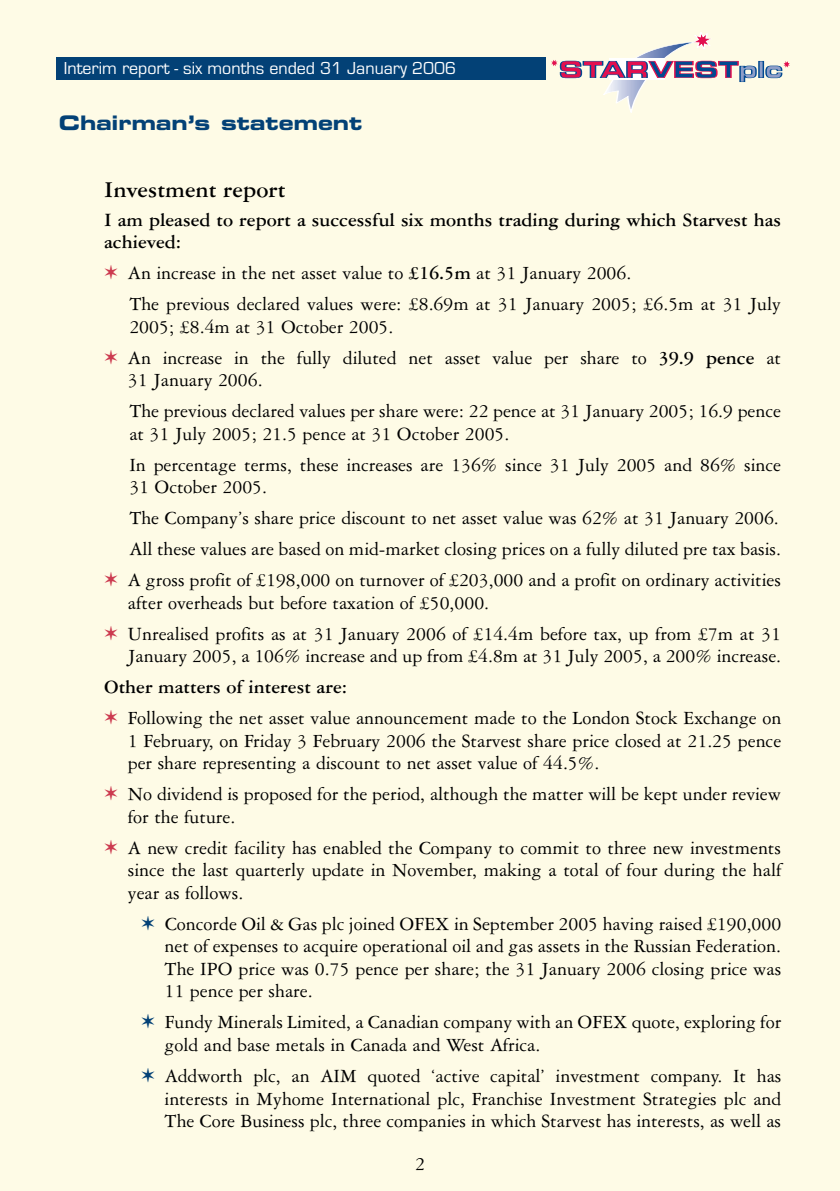
<style>
.page{position:relative;width:840px;height:1191px;background:#fff}
.page>*{position:absolute;margin:0;border:0;box-sizing:border-box;transform-origin:0 0}
.t1{font:700 24px "American Garamond BT";color:#000}
.t2{font:20px/22.4px "American Garamond BT";color:#000}
.t3{font:700 20px/22.4px "American Garamond BT";color:#000}
.t4{font:20px "Eurostile Bold Extended Two";color:#034176}
.t5{font:18px "Eurostile";color:#fff}
.s1{color:#cc3a4f}
.s2{font-weight:700}
.s3{color:#034176}
</style>
<div class="page">
<div style="left:0;top:0;width:839px;height:1191px;background:#fefbe6"></div>
<div style="left:57px;top:57px;width:488px;height:22px;background:#034176"></div>
<svg style="left:551px;top:32px;width:205px;height:80px"></svg>
<hr style="left:758px;top:61px;width:4px;height:17px;background:#8e9ec8">
<div style="left:758px;top:61px;width:5px;height:17px;border:1px solid #014990"></div>
<svg style="left:764px;top:61px;width:25px;height:17px"></svg>
<p class="t5" style="left:64px;top:57px;width:394px">Interim report - six months ended 31 January 2006</p>
<p class="t4" style="left:59px;top:115px;width:305px">Chairman’s statement</p>
<p class="t1" style="left:104px;top:183px;width:183px">Investment report</p>
<p class="t3" style="left:104px;top:210px;width:678px">I am pleased to report a successful six months trading during which Starvest has achieved:</p>
<p class="t2" style="left:129px;top:260px;width:652px;line-height:31px;text-indent:-25px"><span class="s1">✶</span> An increase in the net asset value to <span class="s2">£16.5m</span> at 31 January 2006.<br>The previous declared values were: £8.69m at 31 January 2005; £6.5m at 31 July</p>
<p class="t2" style="left:104px;top:313px;width:678px;line-height:31px;text-indent:25px">2005; £8.4m at 31 October 2005.<br><span class="s1">✶</span> An increase in the fully diluted net asset value per share to <span class="s2">39.9 pence</span> at</p>
<p class="t2" style="left:128px;top:367px;width:654px;line-height:31px">31 January 2006.<br>The previous declared values per share were: 22 pence at 31 January 2005; 16.9 pence</p>
<p class="t2" style="left:129px;top:420px;width:653px;line-height:31px">at 31 July 2005; 21.5 pence at 31 October 2005.<br>In percentage terms, these increases are 136% since 31 July 2005 and 86% since</p>
<p class="t2" style="left:129px;top:478px;width:139px">31 October 2005.</p>
<p class="t2" style="left:129px;top:509px;width:650px">The Company’s share price discount to net asset value was 62% at 31 January 2006.</p>
<p class="t2" style="left:129px;top:540px;width:653px">All these values are based on mid-market closing prices on a fully diluted pre tax basis.</p>
<p class="t2" style="left:104px;top:571px;width:678px"><span class="s1">✶</span> A gross profit of £198,000 on turnover of £203,000 and a profit on ordinary activities</p>
<p class="t2" style="left:104px;top:589px;width:678px;line-height:31px;text-indent:24px">after overheads but before taxation of £50,000.<br><span class="s1">✶</span> Unrealised profits as at 31 January 2006 of £14.4m before tax, up from £7m at 31</p>
<p class="t2" style="left:128px;top:647px;width:654px">January 2005, a 106% increase and up from £4.8m at 31 July 2005, a 200% increase.</p>
<p class="t2" style="left:104px;top:674px;width:678px;line-height:31px"><span class="s2">Other matters of interest are:<br></span><span class="s1">✶</span> Following the net asset value announcement made to the London Stock Exchange on</p>
<p class="t2" style="left:128px;top:731px;width:654px">1 February, on Friday 3 February 2006 the Starvest share price closed at 21.25 pence per share representing a discount to net asset value of 44.5%.</p>
<p class="t2" style="left:128px;top:785px;width:654px;text-indent:-24px"><span class="s1">✶</span> No dividend is proposed for the period, although the matter will be kept under review for the future.</p>
<p class="t2" style="left:128px;top:838px;width:654px;text-align:justify;text-indent:-24px"><span class="s1">✶</span> A new credit facility has enabled the Company to commit to three new investments since the last quarterly update in November, making a total of four during the half year as follows.</p>
<p class="t2" style="left:164px;top:914px;width:618px;text-align:justify;text-indent:-24px"><span class="s3">✶</span> Concorde Oil &amp; Gas plc joined OFEX in September 2005 having raised £190,000 net of expenses to acquire operational oil and gas assets in the Russian Federation.<br>The IPO price was 0.75 pence per share; the 31 January 2006 closing price was 11 pence per share.</p>
<p class="t2" style="left:164px;top:1013px;width:618px;text-indent:-24px"><span class="s3">✶</span> Fundy Minerals Limited, a Canadian company with an OFEX quote, exploring for gold and base metals in Canada and West Africa.</p>
<p class="t2" style="left:164px;top:1067px;width:618px;text-align:justify;text-indent:-24px"><span class="s3">✶</span> Addworth plc, an AIM quoted ‘active capital’ investment company. It has interests in Myhome International plc, Franchise Investment Strategies plc and The Core Business plc, three companies in which Starvest has interests, as well as</p>
<p class="t2" style="left:415px;top:1154px;width:11px">2</p>
</div>
